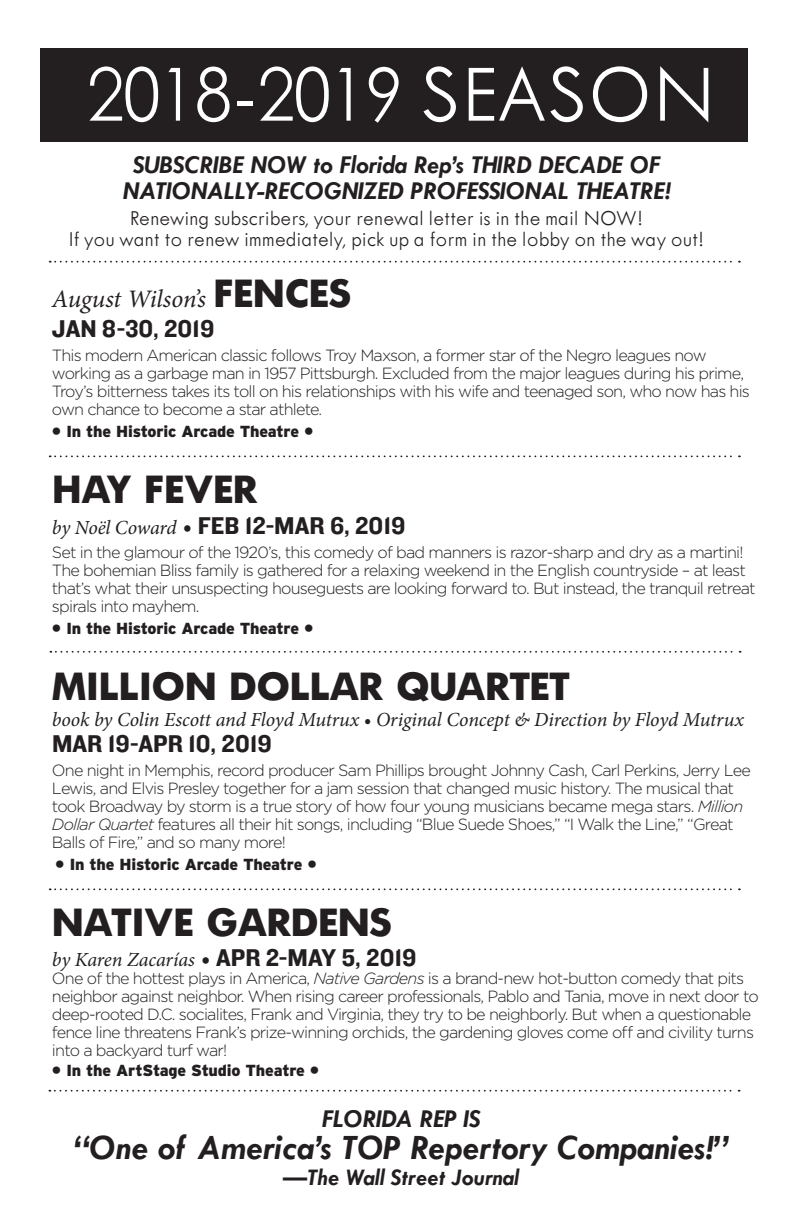
<style>
.page{position:relative;width:792px;height:1224px;background:#fff}
.page>*{position:absolute;margin:0;border:0;box-sizing:border-box;transform-origin:0 0}
.t1{font:300 84px "Tw Cen MT Std";color:#fff}
.t2{font:800 42px "Tw Cen MT Std";letter-spacing:-.025em;color:#231f20}
.t3{font:italic 700 36px "Tw Cen";color:#231f20}
.t4{font:italic 700 26px/26px "Tw Cen";color:#231f20;text-align:center}
.t5{font:25.2px "Knockout HTF51 Middleweight";color:#231f20}
.t6{font:italic 25.2px "Minion Pro";letter-spacing:-.005em;color:#231f20}
.t7{font:italic 700 24px "Tw Cen";color:#231f20}
.t8{font:300 22px/21px "Tw Cen MT Std";color:#231f20;text-align:center}
.t9{font:italic 20px "Minion Pro";letter-spacing:-.005em;color:#231f20}
.t10{font:300 16.2px/18px "Gotham";letter-spacing:-.05em;color:#231f20}
.t11{font:900 16px "Interstate";letter-spacing:-.01em;color:#231f20}
.s1{font-family:"Tw Cen MT Std";font-weight:800;font-style:normal;font-size:42px}
.s2{font-family:"Minion Pro";font-style:italic;font-size:20px}
.s3{font-family:"Minion Pro";font-style:italic}
.s4{font-style:italic}
.s5{font-size:25.2px}
.s6{font-family:"Knockout HTF51 Middleweight";font-style:normal;font-size:25.2px}
</style>
<div class="page">
<div style="left:40px;top:48px;width:708px;height:93px;background:#231f20"></div>
<svg style="left:50px;top:455px;width:690px;height:2px"></svg>
<svg style="left:50px;top:651px;width:691px;height:2px"></svg>
<svg style="left:50px;top:888px;width:690px;height:2px"></svg>
<svg style="left:49px;top:1090px;width:691px;height:2px"></svg>
<svg style="left:50px;top:261px;width:690px;height:2px"></svg>
<h1 class="t1" style="left:88px;top:49px;width:629px">2018-2019 SEASON</h1>
<h3 class="t4" style="left:123px;top:151px;width:549px">SUBSCRIBE NOW to Florida Rep’s THIRD DECADE OF<br>NATIONALLY-RECOGNIZED PROFESSIONAL THEATRE!</h3>
<h3 class="t8" style="left:69px;top:208px;width:637px">Renewing subscribers, your renewal letter is in the mail NOW!<br>If you want to renew immediately, pick up a form in the lobby on the way out!</h3>
<h3 class="t6" style="left:52px;top:282px;width:301px">August Wilson’s <span class="s1">FENCES</span></h3>
<h3 class="t5" style="left:52px;top:316px;width:164px">JAN 8-30, 2019</h3>
<p class="t10" style="left:52px;top:346px;width:700px">This modern American classic follows Troy Maxson, a former star of the Negro leagues now working as a garbage man in 1957 Pittsburgh. Excluded from the major leagues during his prime, Troy’s bitterness takes its toll on his relationships with his wife and teenaged son, who now has his own chance to become a star athlete.</p>
<p class="t11" style="left:52px;top:423px;width:263px">• In the Historic Arcade Theatre •</p>
<h2 class="t2" style="left:52px;top:464px;width:208px">HAY FEVER</h2>
<h3 class="t5" style="left:52px;top:512px;width:355px"><span class="s2">by Noël Coward</span> <span class="s3">•</span> FEB 12-MAR 6, 2019</h3>
<p class="t10" style="left:52px;top:542px;width:705px">Set in the glamour of the 1920’s, this comedy of bad manners is razor-sharp and dry as a martini!<br>The bohemian Bliss family is gathered for a relaxing weekend in the English countryside – at least that’s what their unsuspecting houseguests are looking forward to. But instead, the tranquil retreat spirals into mayhem.</p>
<p class="t11" style="left:52px;top:619px;width:263px">• In the Historic Arcade Theatre •</p>
<h2 class="t2" style="left:52px;top:661px;width:520px">MILLION DOLLAR QUARTET</h2>
<p class="t9" style="left:52px;top:706px;width:693px">book by Colin Escott and Floyd Mutrux • Original Concept &amp; Direction by Floyd Mutrux</p>
<h3 class="t5" style="left:52px;top:730px;width:221px">MAR 19-APR 10, 2019</h3>
<p class="t10" style="left:52px;top:760px;width:700px">One night in Memphis, record producer Sam Phillips brought Johnny Cash, Carl Perkins, Jerry Lee Lewis, and Elvis Presley together for a jam session that changed music history. The musical that took Broadway by storm is a true story of how four young musicians became mega stars. <span class="s4">Million Dollar Quartet</span> features all their hit songs, including “Blue Suede Shoes,” “I Walk the Line,” “Great Balls of Fire,” and so many more!</p>
<p class="t11" style="left:55px;top:855px;width:263px">• In the Historic Arcade Theatre •</p>
<h2 class="t2" style="left:52px;top:897px;width:342px">NATIVE GARDENS</h2>
<p class="t9" style="left:52px;top:946px;width:366px">by Karen Zacarías <span class="s5">•</span> <span class="s6">APR 2-MAY 5, 2019</span></p>
<p class="t10" style="left:52px;top:969px;width:708px">One of the hottest plays in America, <span class="s4">Native Gardens</span> is a brand-new hot-button comedy that pits neighbor against neighbor. When rising career professionals, Pablo and Tania, move in next door to deep-rooted D.C. socialites, Frank and Virginia, they try to be neighborly. But when a questionable fence line threatens Frank’s prize-winning orchids, the gardening gloves come off and civility turns into a backyard turf war!</p>
<p class="t11" style="left:52px;top:1062px;width:269px">• In the ArtStage Studio Theatre •</p>
<h3 class="t4" style="left:322px;top:1105px;width:160px">FLORIDA REP IS</h3>
<h3 class="t3" style="left:74px;top:1126px;width:656px">“One of America’s TOP Repertory Companies!”</h3>
<h3 class="t7" style="left:283px;top:1163px;width:237px">—The Wall Street Journal</h3>
</div>
